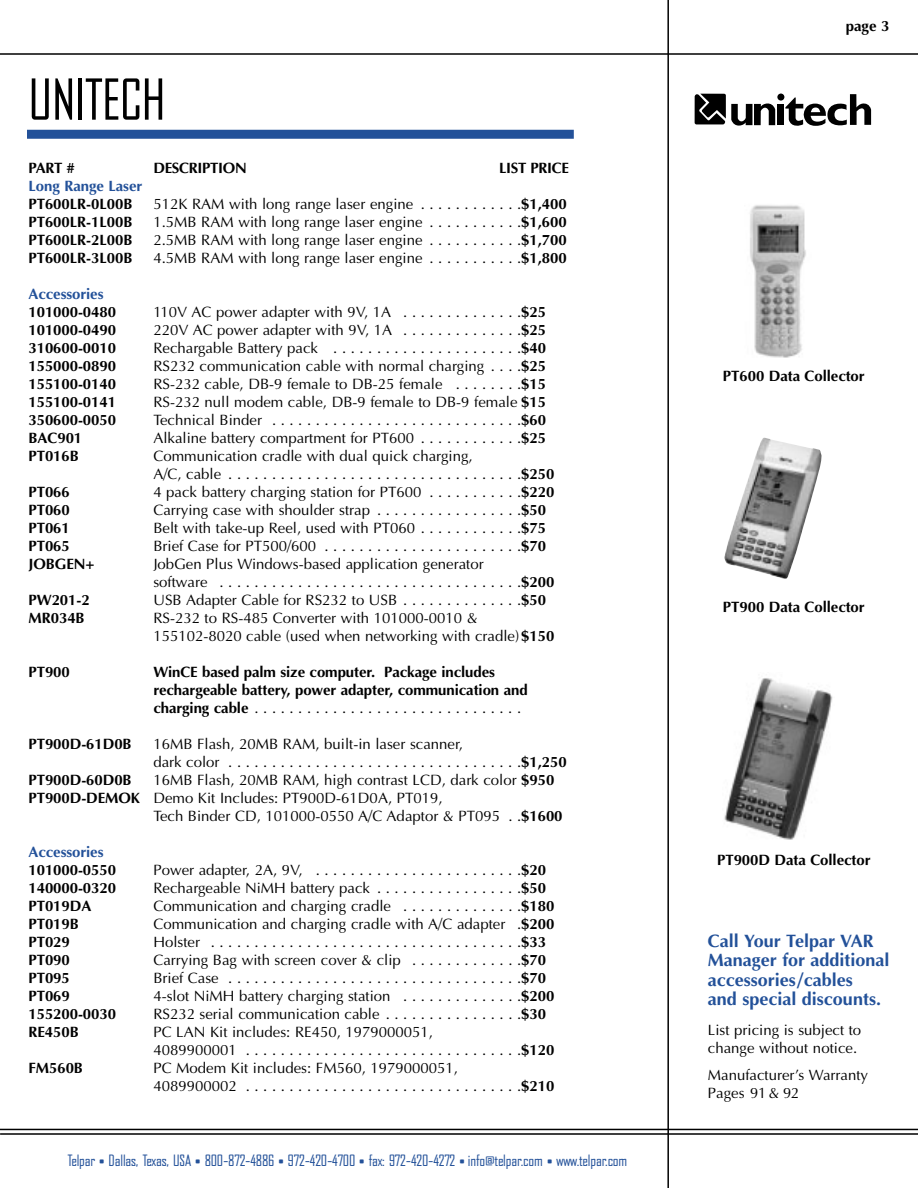
<style>
.page{position:relative;width:918px;height:1188px;background:#fff}
.page>*{position:absolute;margin:0;border:0;box-sizing:border-box;transform-origin:0 0}
.t1{font:54px "Bureau Agency";color:#000}
.t2{font:700 18px/19.5px "Optima";color:#235199}
.t3{font:15px/18px "Optima";color:#000}
.t4{font:700 15px/18px "Optima";letter-spacing:-.005em;color:#000}
.t5{font:15px "Bureau Agency";letter-spacing:-.01em;color:#235199}
.t6{font:700 15px "Optima";letter-spacing:-.005em;color:#235199}
.s1{font-weight:700}
.s2{font-weight:400}
.s3{font-size:12px}
</style>
<div class="page">
<hr style="left:667px;top:0;width:2px;height:1188px;background:#000">
<hr style="left:0;top:1133px;width:918px;height:2px;background:#000">
<hr style="left:0;top:1129px;width:918px;height:1px;background:#000">
<hr style="left:0;top:53px;width:918px;height:2px;background:#000">
<div style="left:778px;top:104px;width:6px;height:21px;background:#000"></div>
<div style="left:777px;top:94px;width:7px;height:7px;background:#000;border-radius:50%"></div>
<svg style="left:785px;top:94px;width:86px;height:32px"></svg>
<svg style="left:695px;top:94px;width:80px;height:32px"></svg>
<div style="left:27px;top:130px;width:547px;height:9px;background:#235199"></div>
<img style="left:750px;top:205px;width:56px;height:153px">
<img style="left:724px;top:437px;width:98px;height:142px">
<img style="left:724px;top:678px;width:109px;height:162px">
<h1 class="t1" style="left:28px;top:81px;width:139px">UNITECH</h1>
<p class="t4" style="left:28px;top:160px;width:48px">PART #</p>
<p class="t4" style="left:153px;top:160px;width:95px">DESCRIPTION</p>
<p class="t4" style="left:499px;top:160px;width:71px">LIST PRICE</p>
<p class="t6" style="left:28px;top:180px;width:115px">Long Range Laser</p>
<p class="t4" style="left:28px;top:196px;width:106px">PT600LR-0L00B</p>
<p class="t3" style="left:153px;top:196px;width:415px">512K RAM with long range laser engine . . . . . . . . . . . .<span class="s1">$1,400</span></p>
<p class="t4" style="left:28px;top:214px;width:106px">PT600LR-1L00B</p>
<p class="t3" style="left:153px;top:214px;width:415px">1.5MB RAM with long range laser engine . . . . . . . . . . .<span class="s1">$1,600</span></p>
<p class="t4" style="left:28px;top:232px;width:106px">PT600LR-2L00B</p>
<p class="t3" style="left:153px;top:232px;width:415px">2.5MB RAM with long range laser engine . . . . . . . . . . .<span class="s1">$1,700</span></p>
<p class="t4" style="left:28px;top:250px;width:106px">PT600LR-3L00B</p>
<p class="t3" style="left:153px;top:250px;width:415px">4.5MB RAM with long range laser engine . . . . . . . . . . .<span class="s1">$1,800</span></p>
<p class="t6" style="left:28px;top:288px;width:77px">Accessories</p>
<p class="t4" style="left:28px;top:304px;width:89px">101000-0480</p>
<p class="t3" style="left:153px;top:304px;width:394px">110V AC power adapter with 9V, 1A . . . . . . . . . . . . . .<span class="s1">$25</span></p>
<p class="t4" style="left:28px;top:322px;width:89px">101000-0490</p>
<p class="t3" style="left:153px;top:322px;width:394px">220V AC power adapter with 9V, 1A . . . . . . . . . . . . . .<span class="s1">$25</span></p>
<p class="t4" style="left:28px;top:340px;width:89px">310600-0010</p>
<p class="t3" style="left:153px;top:340px;width:394px">Rechargable Battery pack . . . . . . . . . . . . . . . . . . . . . .<span class="s1">$40</span></p>
<p class="t4" style="left:28px;top:358px;width:89px">155000-0890</p>
<p class="t3" style="left:153px;top:358px;width:394px">RS232 communication cable with normal charging . . . .<span class="s1">$25</span></p>
<p class="t4" style="left:28px;top:376px;width:89px">155100-0140</p>
<p class="t3" style="left:153px;top:376px;width:394px">RS-232 cable, DB-9 female to DB-25 female . . . . . . . .<span class="s1">$15</span></p>
<p class="t4" style="left:28px;top:394px;width:89px">155100-0141</p>
<p class="t3" style="left:153px;top:394px;width:394px">RS-232 null modem cable, DB-9 female to DB-9 female <span class="s1">$15</span></p>
<p class="t4" style="left:28px;top:412px;width:89px">350600-0050</p>
<p class="t3" style="left:153px;top:412px;width:394px">Technical Binder . . . . . . . . . . . . . . . . . . . . . . . . . . . . .<span class="s1">$60</span></p>
<p class="t4" style="left:28px;top:430px;width:55px">BAC901</p>
<p class="t3" style="left:153px;top:430px;width:394px">Alkaline battery compartment for PT600 . . . . . . . . . . . .<span class="s1">$25</span></p>
<p class="t4" style="left:28px;top:448px;width:52px">PT016B</p>
<p class="t3" style="left:153px;top:448px;width:402px">Communication cradle with dual quick charging,<br>A/C, cable . . . . . . . . . . . . . . . . . . . . . . . . . . . . . . . . . .<span class="s1">$250</span></p>
<p class="t4" style="left:28px;top:484px;width:43px">PT066</p>
<p class="t3" style="left:153px;top:484px;width:402px">4 pack battery charging station for PT600 . . . . . . . . . . .<span class="s1">$220</span></p>
<p class="t4" style="left:28px;top:502px;width:43px">PT060</p>
<p class="t3" style="left:153px;top:502px;width:394px">Carrying case with shoulder strap . . . . . . . . . . . . . . . . .<span class="s1">$50</span></p>
<p class="t4" style="left:28px;top:520px;width:43px">PT061</p>
<p class="t3" style="left:153px;top:520px;width:394px">Belt with take-up Reel, used with PT060 . . . . . . . . . . . .<span class="s1">$75</span></p>
<p class="t4" style="left:28px;top:538px;width:43px">PT065</p>
<p class="t3" style="left:153px;top:538px;width:394px">Brief Case for PT500/600 . . . . . . . . . . . . . . . . . . . . . . .<span class="s1">$70</span></p>
<p class="t4" style="left:28px;top:556px;width:68px">JOBGEN+</p>
<p class="t3" style="left:153px;top:556px;width:402px">JobGen Plus Windows-based application generator<br>software . . . . . . . . . . . . . . . . . . . . . . . . . . . . . . . . . . .<span class="s1">$200</span></p>
<p class="t4" style="left:28px;top:592px;width:63px">PW201-2</p>
<p class="t3" style="left:153px;top:592px;width:394px">USB Adapter Cable for RS232 to USB . . . . . . . . . . . . . .<span class="s1">$50</span></p>
<p class="t4" style="left:28px;top:610px;width:58px">MR034B</p>
<p class="t3" style="left:153px;top:610px;width:402px">RS-232 to RS-485 Converter with 101000-0010 &amp;<br>155102-8020 cable (used when networking with cradle)<span class="s1">$150</span></p>
<p class="t4" style="left:28px;top:664px;width:43px">PT900</p>
<p class="t4" style="left:153px;top:664px;width:376px">WinCE based palm size computer. Package includes rechargeable battery, power adapter, communication and charging cable <span class="s2">. . . . . . . . . . . . . . . . . . . . . . . . . . . . . . .</span></p>
<p class="t4" style="left:28px;top:736px;width:105px">PT900D-61D0B</p>
<p class="t3" style="left:153px;top:736px;width:415px">16MB Flash, 20MB RAM, built-in laser scanner,<br>dark color . . . . . . . . . . . . . . . . . . . . . . . . . . . . . . . . . .<span class="s1">$1,250</span></p>
<p class="t4" style="left:28px;top:772px;width:105px">PT900D-60D0B</p>
<p class="t3" style="left:153px;top:772px;width:402px">16MB Flash, 20MB RAM, high contrast LCD, dark color <span class="s1">$950</span></p>
<p class="t3" style="left:28px;top:790px;width:416px"><span class="s1">PT900D-DEMOK</span> Demo Kit Includes: PT900D-61D0A, PT019,</p>
<p class="t3" style="left:153px;top:808px;width:411px">Tech Binder CD, 101000-0550 A/C Adaptor &amp; PT095 . .<span class="s1">$1600</span></p>
<p class="t6" style="left:28px;top:846px;width:77px">Accessories</p>
<p class="t4" style="left:28px;top:862px;width:89px">101000-0550</p>
<p class="t3" style="left:153px;top:862px;width:394px">Power adapter, 2A, 9V, . . . . . . . . . . . . . . . . . . . . . . . .<span class="s1">$20</span></p>
<p class="t4" style="left:28px;top:880px;width:89px">140000-0320</p>
<p class="t3" style="left:153px;top:880px;width:394px">Rechargeable NiMH battery pack . . . . . . . . . . . . . . . . .<span class="s1">$50</span></p>
<p class="t4" style="left:28px;top:898px;width:64px">PT019DA</p>
<p class="t3" style="left:153px;top:898px;width:402px">Communication and charging cradle . . . . . . . . . . . . . .<span class="s1">$180</span></p>
<p class="t4" style="left:28px;top:916px;width:52px">PT019B</p>
<p class="t3" style="left:153px;top:916px;width:402px">Communication and charging cradle with A/C adapter .<span class="s1">$200</span></p>
<p class="t4" style="left:28px;top:934px;width:43px">PT029</p>
<p class="t3" style="left:153px;top:934px;width:394px">Holster . . . . . . . . . . . . . . . . . . . . . . . . . . . . . . . . . . . .<span class="s1">$33</span></p>
<p class="t4" style="left:28px;top:952px;width:43px">PT090</p>
<p class="t3" style="left:153px;top:952px;width:394px">Carrying Bag with screen cover &amp; clip . . . . . . . . . . . . .<span class="s1">$70</span></p>
<p class="t4" style="left:28px;top:970px;width:43px">PT095</p>
<p class="t3" style="left:153px;top:970px;width:394px">Brief Case . . . . . . . . . . . . . . . . . . . . . . . . . . . . . . . . . .<span class="s1">$70</span></p>
<p class="t4" style="left:28px;top:988px;width:43px">PT069</p>
<p class="t3" style="left:153px;top:988px;width:402px">4-slot NiMH battery charging station . . . . . . . . . . . . . .<span class="s1">$200</span></p>
<p class="t4" style="left:28px;top:1006px;width:89px">155200-0030</p>
<p class="t3" style="left:153px;top:1006px;width:394px">RS232 serial communication cable . . . . . . . . . . . . . . . .<span class="s1">$30</span></p>
<p class="t4" style="left:28px;top:1024px;width:52px">RE450B</p>
<p class="t3" style="left:153px;top:1024px;width:402px">PC LAN Kit includes: RE450, 1979000051,<br>4089900001 . . . . . . . . . . . . . . . . . . . . . . . . . . . . . . . .<span class="s1">$120</span></p>
<p class="t4" style="left:28px;top:1060px;width:56px">FM560B</p>
<p class="t3" style="left:153px;top:1060px;width:402px">PC Modem Kit includes: FM560, 1979000051,<br>4089900002 . . . . . . . . . . . . . . . . . . . . . . . . . . . . . . . .<span class="s1">$210</span></p>
<p class="t5" style="left:68px;top:1155px;width:561px">Telpar <span class="s3">•</span> Dallas, Texas, USA <span class="s3">•</span> 800-872-4886 <span class="s3">•</span> 972-420-4700 <span class="s3">•</span> fax: 972-420-4272 <span class="s3">•</span> info@telpar.com <span class="s3">•</span> www.telpar.com</p>
<p class="t4" style="left:846px;top:18px;width:45px">page 3</p>
<p class="t4" style="left:723px;top:368px;width:143px">PT600 Data Collector</p>
<p class="t4" style="left:723px;top:599px;width:143px">PT900 Data Collector</p>
<p class="t4" style="left:717px;top:852px;width:155px">PT900D Data Collector</p>
<p class="t2" style="left:708px;top:933px;width:183px">Call Your Telpar VAR<br>Manager for additional accessories/cables<br>and special discounts.</p>
<p class="t3" style="left:708px;top:1023px;width:155px">List pricing is subject to change without notice.</p>
<p class="t3" style="left:708px;top:1068px;width:162px">Manufacturer’s Warranty<br>Pages 91&amp; 92</p>
</div>
